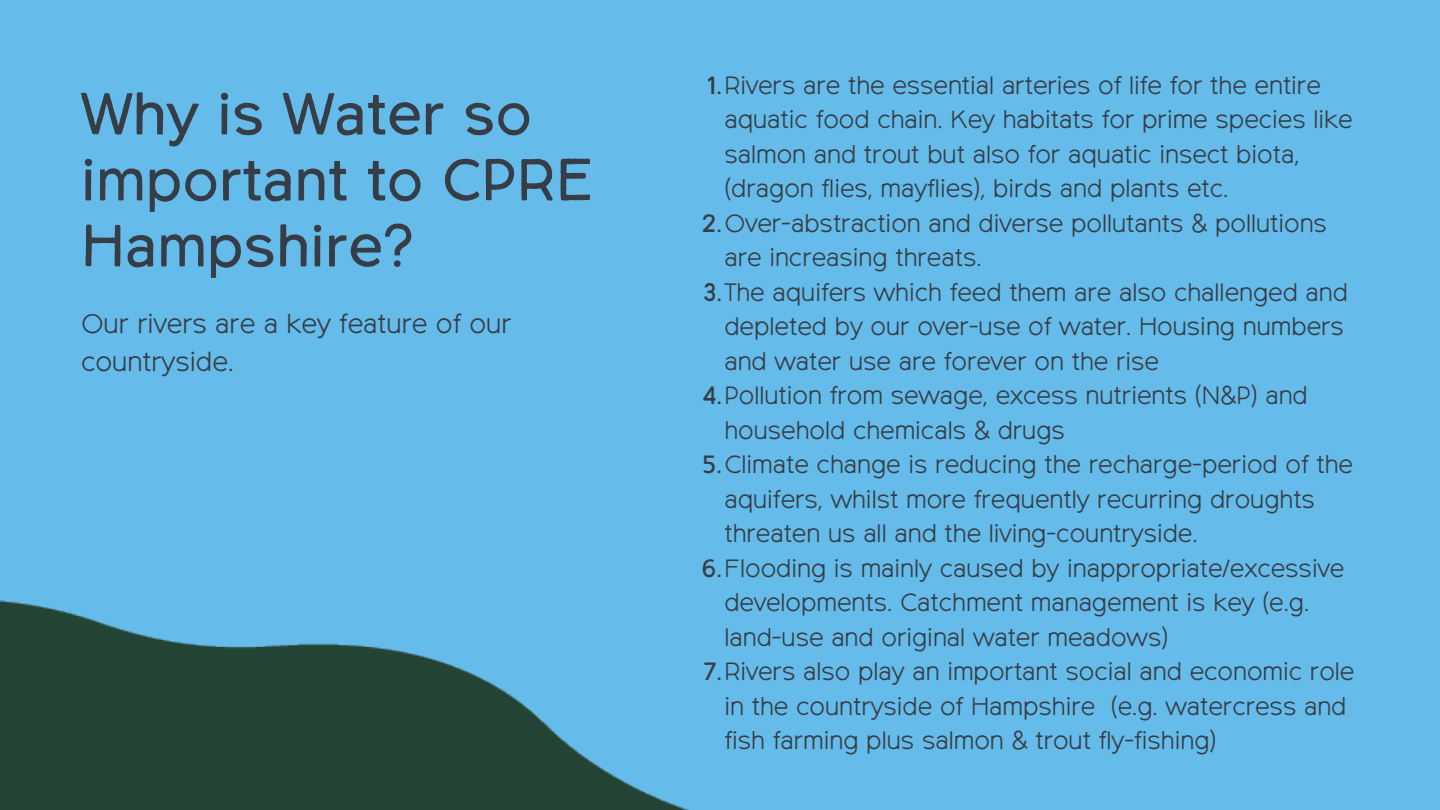
<style>
.page{position:relative;width:1440px;height:810px;background:#65bbe9}
.page>*{position:absolute;margin:0;border:0;box-sizing:border-box;transform-origin:0 0}
.t1{font:59px/66px "Northwoods";color:#363d46}
.t2{font:300 27px/37.5px "Northwoods";color:#363d46}
.t3{font:300 25px/34.5px "Northwoods";color:#363d46}
.s1{font-weight:400}
</style>
<div class="page">
<img style="left:0;top:600px;width:689px;height:210px">
<p class="t1" style="left:81px;top:83px;width:513px">Why is Water so important to CPRE<br>Hampshire?</p>
<p class="t2" style="left:81px;top:306px;width:432px">Our rivers are a key feature of our countryside.</p>
<p class="t3" style="left:724px;top:69px;width:630px;text-indent:-17px"><span class="s1">1.</span>Rivers are the essential arteries of life for the entire aquatic food chain. Key habitats for prime species like salmon and trout but also for aquatic insect biota, (dragon flies, mayflies), birds and plants etc.</p>
<p class="t3" style="left:724px;top:207px;width:604px;text-indent:-22px"><span class="s1">2.</span>Over-abstraction and diverse pollutants &amp; pollutions are increasing threats.</p>
<p class="t3" style="left:724px;top:276px;width:625px;text-indent:-21px"><span class="s1">3.</span>The aquifers which feed them are also challenged and depleted by our over-use of water. Housing numbers and water use are forever on the rise</p>
<p class="t3" style="left:724px;top:379px;width:585px;text-indent:-21px"><span class="s1">4.</span>Pollution from sewage, excess nutrients (N&amp;P) and household chemicals &amp; drugs</p>
<p class="t3" style="left:724px;top:448px;width:630px;text-indent:-22px"><span class="s1">5.</span>Climate change is reducing the recharge-period of the aquifers, whilst more frequently recurring droughts threaten us all and the living-countryside.</p>
<h1 class="t3" style="left:724px;top:552px;width:621px;text-indent:-23px"><span class="s1">6.</span>Flooding is mainly caused by inappropriate/excessive developments. Catchment management is key (e.g. land-use and original water meadows)</h1>
<p class="t3" style="left:724px;top:655px;width:631px;text-indent:-21px"><span class="s1">7.</span>Rivers also play an important social and economic role in the countryside of Hampshire (e.g. watercress and fish farming plus salmon &amp; trout fly-fishing)</p>
</div>
